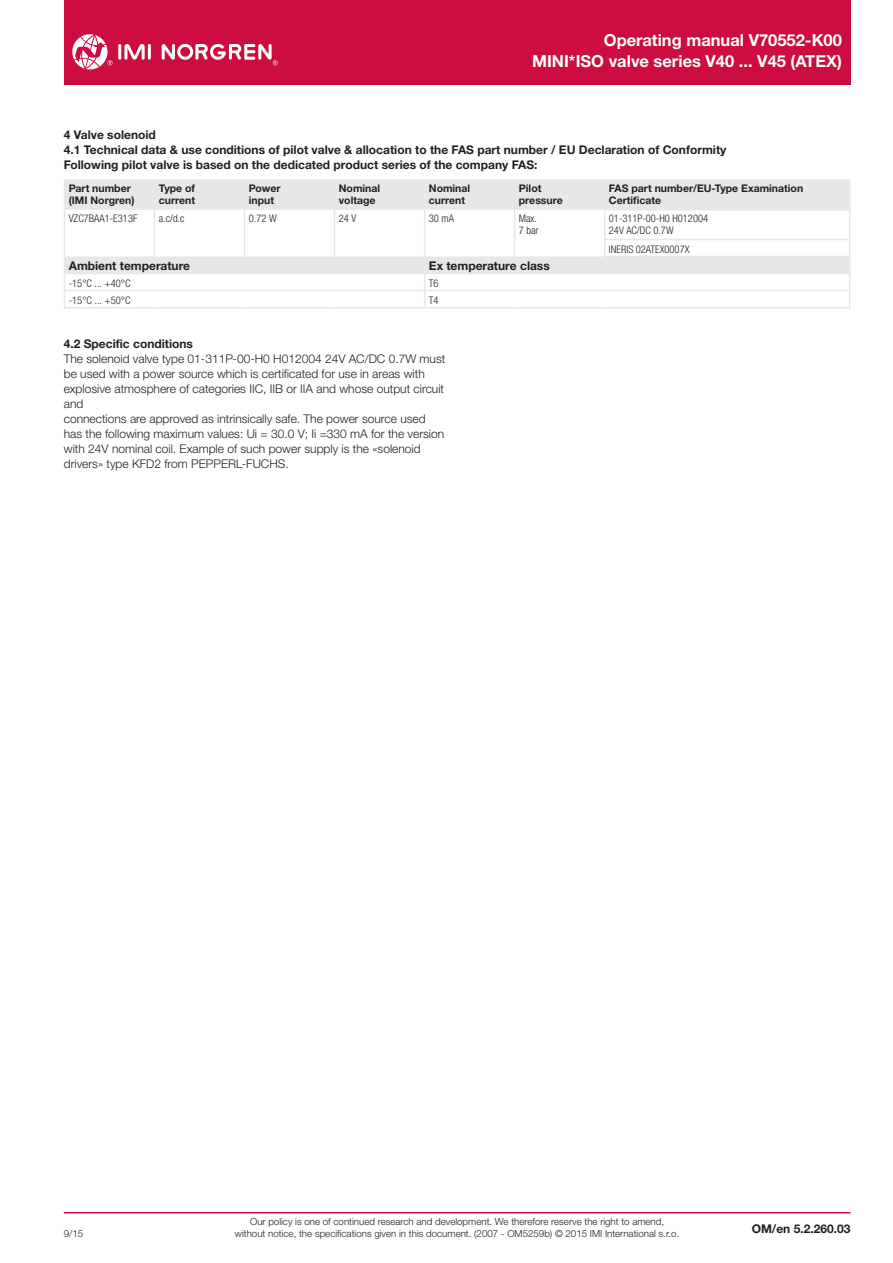
<style>
.page{position:relative;width:893px;height:1263px;background:#fff}
.page>*{position:absolute;margin:0;border:0;box-sizing:border-box;transform-origin:0 0}
.t1{font:700 16.5px/21px "Helvetica Neue LTW1 G";color:#fff;text-align:right}
.t2{font:300 12px/15px "Helvetica Neue LTW1 G";color:#231f20}
.t3{font:700 12px/15px "Helvetica Neue LTW1 G";color:#231f20}
.t4{font:700 10.5px/12px "Helvetica Neue LTW1 G";color:#231f20}
.t5{font:300 condensed 10.5px/12px "Helvetica Neue LTW1 G";color:#231f20}
.t6{font:300 9.75px/11.2px "Helvetica Neue LTW1 G";color:#231f20;text-align:center}
</style>
<div class="page">
<div style="left:64px;top:0;width:786px;height:85px;background:#cd0d40"></div>
<hr style="left:64px;top:1212px;width:786px;height:1px;background:#cd0d40">
<hr style="left:118px;top:44px;width:3px;height:16px;background:#fff;border-radius:2px">
<hr style="left:148px;top:44px;width:3px;height:16px;background:#fff;border-radius:2px">
<svg style="left:124px;top:44px;width:21px;height:16px"></svg>
<svg style="left:162px;top:43px;width:116px;height:22px"></svg>
<svg style="left:72px;top:34px;width:41px;height:35px"></svg>
<svg style="left:65px;top:181px;width:784px;height:92px"></svg>
<hr style="left:64px;top:179px;width:91px;height:2px;background:#e6e7e9">
<hr style="left:155px;top:179px;width:90px;height:2px;background:#e6e7e9">
<hr style="left:245px;top:179px;width:90px;height:2px;background:#e6e7e9">
<hr style="left:335px;top:179px;width:90px;height:2px;background:#e6e7e9">
<hr style="left:425px;top:179px;width:90px;height:2px;background:#e6e7e9">
<hr style="left:515px;top:179px;width:90px;height:2px;background:#e6e7e9">
<hr style="left:605px;top:179px;width:245px;height:2px;background:#e6e7e9">
<hr style="left:64px;top:307px;width:91px;height:1px;background:#e6e7e9">
<hr style="left:155px;top:307px;width:90px;height:1px;background:#e6e7e9">
<hr style="left:245px;top:307px;width:90px;height:1px;background:#e6e7e9">
<hr style="left:335px;top:307px;width:90px;height:1px;background:#e6e7e9">
<hr style="left:425px;top:307px;width:90px;height:1px;background:#e6e7e9">
<hr style="left:515px;top:307px;width:90px;height:1px;background:#e6e7e9">
<hr style="left:605px;top:307px;width:245px;height:1px;background:#e6e7e9">
<hr style="left:604px;top:209px;width:246px;height:1px;background:#e6e7e9">
<hr style="left:604px;top:239px;width:246px;height:1px;background:#e6e7e9">
<hr style="left:604px;top:256px;width:246px;height:1px;background:#e6e7e9">
<hr style="left:64px;top:273px;width:91px;height:1px;background:#e6e7e9">
<hr style="left:155px;top:273px;width:90px;height:1px;background:#e6e7e9">
<hr style="left:245px;top:273px;width:90px;height:1px;background:#e6e7e9">
<hr style="left:335px;top:273px;width:90px;height:1px;background:#e6e7e9">
<hr style="left:425px;top:273px;width:90px;height:1px;background:#e6e7e9">
<hr style="left:515px;top:273px;width:90px;height:1px;background:#e6e7e9">
<hr style="left:605px;top:273px;width:245px;height:1px;background:#e6e7e9">
<hr style="left:64px;top:290px;width:91px;height:1px;background:#e6e7e9">
<hr style="left:155px;top:290px;width:90px;height:1px;background:#e6e7e9">
<hr style="left:245px;top:290px;width:90px;height:1px;background:#e6e7e9">
<hr style="left:335px;top:290px;width:90px;height:1px;background:#e6e7e9">
<hr style="left:425px;top:290px;width:90px;height:1px;background:#e6e7e9">
<hr style="left:515px;top:290px;width:90px;height:1px;background:#e6e7e9">
<hr style="left:605px;top:290px;width:245px;height:1px;background:#e6e7e9">
<svg style="left:849px;top:181px;width:1px;height:126px"></svg>
<svg style="left:64px;top:181px;width:1px;height:126px"></svg>
<svg style="left:154px;top:181px;width:1px;height:75px"></svg>
<svg style="left:244px;top:181px;width:1px;height:75px"></svg>
<svg style="left:334px;top:181px;width:1px;height:75px"></svg>
<svg style="left:424px;top:181px;width:1px;height:126px"></svg>
<svg style="left:514px;top:181px;width:1px;height:75px"></svg>
<svg style="left:604px;top:181px;width:1px;height:75px"></svg>
<h1 class="t1" style="left:532px;top:29px;width:311px">Operating manual V70552-K00<br>MINI*ISO valve series V40 ... V45 (ATEX)</h1>
<p class="t3" style="left:64px;top:127px;width:664px">4 Valve solenoid<br>4.1 Technical data &amp; use conditions of pilot valve &amp; allocation to the FAS part number / EU Declaration of Conformity<br>Following pilot valve is based on the dedicated product series of the company FAS:</p>
<p class="t4" style="left:69px;top:182px;width:67px">Part number (IMI Norgren)</p>
<p class="t4" style="left:159px;top:182px;width:38px">Type of current</p>
<p class="t4" style="left:249px;top:182px;width:33px">Power input</p>
<p class="t4" style="left:339px;top:182px;width:43px">Nominal voltage</p>
<p class="t4" style="left:429px;top:182px;width:43px">Nominal current</p>
<p class="t4" style="left:519px;top:182px;width:45px">Pilot pressure</p>
<p class="t4" style="left:609px;top:182px;width:196px">FAS part number/EU-Type Examination<br>Certificate</p>
<p class="t5" style="left:69px;top:212px;width:70px">VZC7BAA1-E313F</p>
<p class="t5" style="left:159px;top:212px;width:27px">a.c/d.c</p>
<p class="t5" style="left:249px;top:212px;width:29px">0.72 W</p>
<p class="t5" style="left:339px;top:212px;width:19px">24 V</p>
<p class="t5" style="left:429px;top:212px;width:27px">30 mA</p>
<p class="t5" style="left:519px;top:212px;width:21px">Max.<br>7 bar</p>
<p class="t5" style="left:609px;top:212px;width:101px">01-311P-00-H0 H012004<br>24V AC/DC 0.7W</p>
<p class="t5" style="left:609px;top:243px;width:82px">INERIS 02ATEX0007X</p>
<p class="t3" style="left:69px;top:258px;width:123px">Ambient temperature</p>
<p class="t3" style="left:429px;top:258px;width:122px">Ex temperature class</p>
<p class="t5" style="left:69px;top:277px;width:63px">-15°C ... +40°C</p>
<p class="t5" style="left:429px;top:277px;width:11px">T6</p>
<p class="t5" style="left:69px;top:294px;width:63px">-15°C ... +50°C</p>
<p class="t5" style="left:429px;top:294px;width:11px">T4</p>
<p class="t3" style="left:64px;top:336px;width:131px">4.2 Specific conditions</p>
<p class="t2" style="left:64px;top:351px;width:383px">The solenoid valve type 01-311P-00-H0 H012004 24V AC/DC 0.7W must be used with a power source which is certificated for use in areas with explosive atmosphere of categories IIC, IIB or IIA and whose output circuit and<br>connections are approved as intrinsically safe. The power source used has the following maximum values: Ui = 30.0 V; Ii =330 mA for the version with 24V nominal coil. Example of such power supply is the «solenoid drivers» type KFD2 from PEPPERL-FUCHS.</p>
<p class="t6" style="left:235px;top:1216px;width:446px">Our policy is one of continued research and development. We therefore reserve the right to amend, without notice, the specifications given in this document. (2007 - OM5259b) © 2015 IMI International s.r.o.</p>
<p class="t6" style="left:64px;top:1227px;width:21px">9/15</p>
<p class="t3" style="left:752px;top:1221px;width:100px">OM/en 5.2.260.03</p>
</div>
